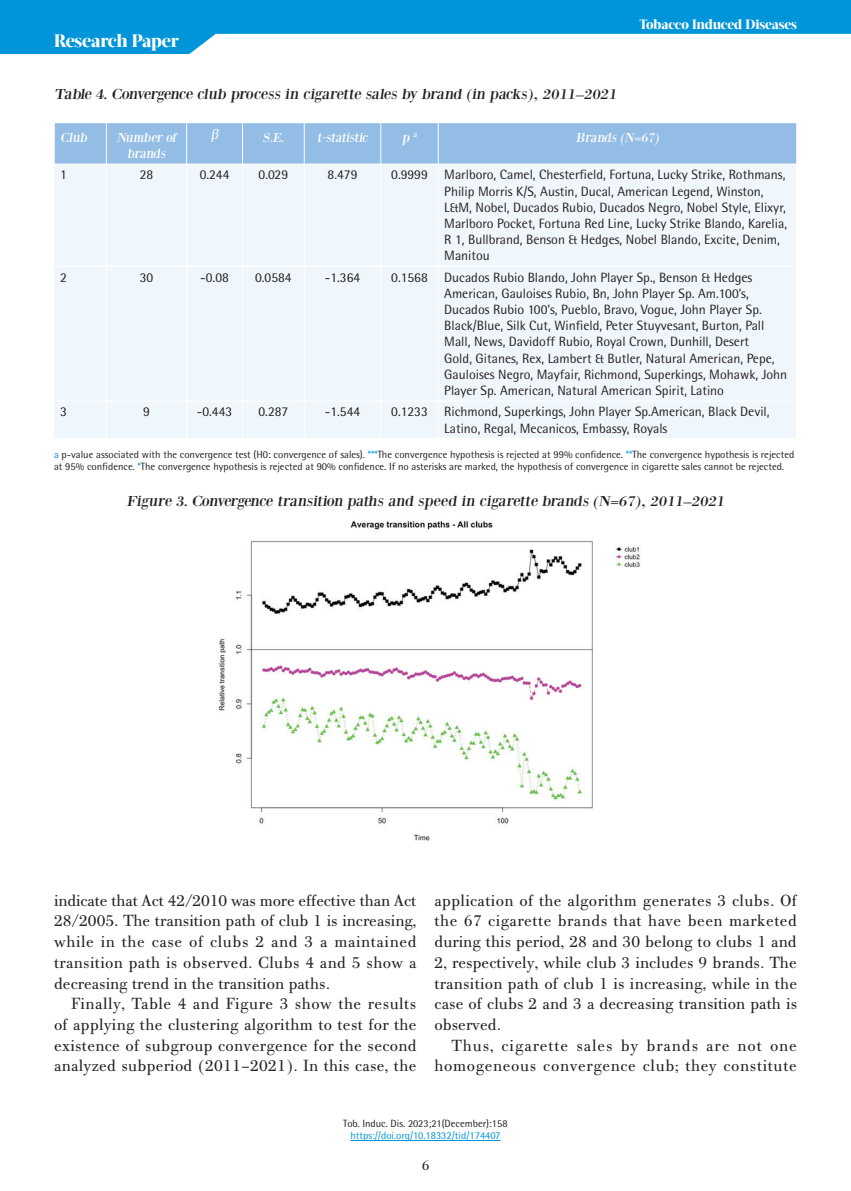
<style>
.page{position:relative;width:851px;height:1191px;background:#fff}
.page>*{position:absolute;margin:0;border:0;box-sizing:border-box;transform-origin:0 0}
.t1{font:800 18px "Acta Display W04";letter-spacing:-.01em;color:#fff}
.t2{font:17.25px/20.7px "PF Bodoni Text";letter-spacing:.015em;color:#231f20;text-align:justify}
.t3{font:17.25px/20.7px "PF Bodoni Text";letter-spacing:.035em;color:#231f20;text-align:right}
.t4{font:15px "Bodoni XT";color:#231f20;scale:1.1 1}
.t5{font:15px "PF Bodoni Text";color:#231f20}
.t6{font:13.5px/16.2px "Rotis Semi Sans Hel";color:#231f20}
.t7{font:13.5px/16.2px "Bodoni XT";color:#fff;text-align:center}
.t8{font:800 13.5px "Acta Display W04";letter-spacing:-.01em;color:#fff}
.t9{font:13.5px "Georgia";color:#fff}
.t10{font:10.5px/12.6px "Rotis Semi Sans Hel";color:#231f20}
.t11{font:10.5px "Rotis Semi Sans Hel";color:#0095d9}
.s1{color:#0095d9}
</style>
<div class="page">
<svg style="left:0;top:0;width:850px;height:54px;fill:#0095d9"></svg>
<hr style="left:350px;top:1140px;width:150px;height:1px;background:#0095d9">
<div style="left:55px;top:123px;width:741px;height:41px;background:#93bde5"></div>
<div style="left:54px;top:165px;width:742px;height:273px;background:#f0f7fc"></div>
<hr style="left:106px;top:123px;width:1px;height:41px;background:#fff">
<hr style="left:186px;top:123px;width:1px;height:41px;background:#fff">
<hr style="left:242px;top:123px;width:1px;height:41px;background:#fff">
<hr style="left:304px;top:123px;width:1px;height:41px;background:#fff">
<hr style="left:380px;top:123px;width:1px;height:41px;background:#fff">
<hr style="left:438px;top:123px;width:1px;height:41px;background:#fff">
<hr style="left:106px;top:164px;width:1px;height:102px;background:#fff">
<hr style="left:186px;top:164px;width:1px;height:102px;background:#fff">
<hr style="left:242px;top:164px;width:1px;height:102px;background:#fff">
<hr style="left:304px;top:164px;width:1px;height:102px;background:#fff">
<hr style="left:380px;top:164px;width:1px;height:102px;background:#fff">
<hr style="left:438px;top:164px;width:1px;height:102px;background:#fff">
<hr style="left:54px;top:266px;width:52px;height:1px;background:#fff">
<hr style="left:106px;top:266px;width:81px;height:1px;background:#fff">
<hr style="left:106px;top:266px;width:1px;height:135px;background:#fff">
<hr style="left:187px;top:266px;width:55px;height:1px;background:#fff">
<hr style="left:186px;top:266px;width:1px;height:135px;background:#fff">
<hr style="left:242px;top:266px;width:62px;height:1px;background:#fff">
<hr style="left:242px;top:266px;width:1px;height:135px;background:#fff">
<hr style="left:304px;top:266px;width:77px;height:1px;background:#fff">
<hr style="left:304px;top:266px;width:1px;height:135px;background:#fff">
<hr style="left:381px;top:266px;width:57px;height:1px;background:#fff">
<hr style="left:380px;top:266px;width:1px;height:135px;background:#fff">
<hr style="left:438px;top:266px;width:358px;height:1px;background:#fff">
<hr style="left:438px;top:266px;width:1px;height:135px;background:#fff">
<hr style="left:54px;top:401px;width:52px;height:1px;background:#fff">
<hr style="left:106px;top:401px;width:81px;height:1px;background:#fff">
<hr style="left:106px;top:401px;width:1px;height:37px;background:#fff">
<hr style="left:187px;top:401px;width:55px;height:1px;background:#fff">
<hr style="left:186px;top:401px;width:1px;height:37px;background:#fff">
<hr style="left:242px;top:401px;width:62px;height:1px;background:#fff">
<hr style="left:242px;top:401px;width:1px;height:37px;background:#fff">
<hr style="left:304px;top:401px;width:77px;height:1px;background:#fff">
<hr style="left:304px;top:401px;width:1px;height:37px;background:#fff">
<hr style="left:381px;top:401px;width:57px;height:1px;background:#fff">
<hr style="left:380px;top:401px;width:1px;height:37px;background:#fff">
<hr style="left:438px;top:401px;width:358px;height:1px;background:#fff">
<hr style="left:438px;top:401px;width:1px;height:37px;background:#fff">
<img style="left:218px;top:520px;width:422px;height:321px">
<h1 class="t1" style="left:54px;top:30px;width:126px">Research Paper</h1>
<p class="t8" style="left:639px;top:17px;width:159px">Tobacco Induced Diseases</p>
<p class="t4" style="left:54px;top:85px;width:515px">Table 4. Convergence club process in cigarette sales by brand (in packs), 2011–2021</p>
<p class="t7" style="left:60px;top:129px;width:31px">Club</p>
<p class="t7" style="left:117px;top:129px;width:61px">Number of brands</p>
<p class="t9" style="left:211px;top:127px;width:12px">β</p>
<p class="t7" style="left:262px;top:129px;width:26px">S.E.</p>
<p class="t7" style="left:317px;top:129px;width:54px">t-statistic</p>
<p class="t7" style="left:402px;top:129px;width:18px">p <sup>a</sup></p>
<p class="t7" style="left:576px;top:129px;width:87px">Brands (N=67)</p>
<p class="t6" style="left:60px;top:167px;width:8px">1</p>
<p class="t6" style="left:140px;top:167px;width:15px">28</p>
<p class="t6" style="left:200px;top:167px;width:31px">0.244</p>
<p class="t6" style="left:258px;top:167px;width:31px">0.029</p>
<p class="t6" style="left:327px;top:167px;width:31px">8.479</p>
<p class="t6" style="left:444px;top:167px;width:344px;text-indent:-53px">0.9999 Marlboro, Camel, Chesterfield, Fortuna, Lucky Strike, Rothmans, Philip Morris K/S, Austin, Ducal, American Legend, Winston, L&amp;M, Nobel, Ducados Rubio, Ducados Negro, Nobel Style, Elixyr, Marlboro Pocket, Fortuna Red Line, Lucky Strike Blando, Karelia, R 1, Bullbrand, Benson &amp; Hedges, Nobel Blando, Excite, Denim, Manitou</p>
<p class="t6" style="left:60px;top:269px;width:8px">2</p>
<p class="t6" style="left:140px;top:269px;width:15px">30</p>
<p class="t6" style="left:200px;top:269px;width:30px">-0.08</p>
<p class="t6" style="left:255px;top:269px;width:38px">0.0584</p>
<p class="t6" style="left:325px;top:269px;width:37px">-1.364</p>
<p class="t6" style="left:444px;top:269px;width:344px;text-indent:-53px">0.1568 Ducados Rubio Blando, John Player Sp., Benson &amp; Hedges American, Gauloises Rubio, Bn, John Player Sp. Am.100’s, Ducados Rubio 100’s, Pueblo, Bravo, Vogue, John Player Sp.<br>Black/Blue, Silk Cut, Winfield, Peter Stuyvesant, Burton, Pall Mall, News, Davidoff Rubio, Royal Crown, Dunhill, Desert<br>Gold, Gitanes, Rex, Lambert &amp; Butler, Natural American, Pepe, Gauloises Negro, Mayfair, Richmond, Superkings, Mohawk, John Player Sp. American, Natural American Spirit, Latino</p>
<p class="t6" style="left:60px;top:403px;width:8px">3</p>
<p class="t6" style="left:143px;top:403px;width:8px">9</p>
<p class="t6" style="left:197px;top:403px;width:37px">-0.443</p>
<p class="t6" style="left:258px;top:403px;width:31px">0.287</p>
<p class="t6" style="left:325px;top:403px;width:37px">-1.544</p>
<p class="t6" style="left:444px;top:403px;width:327px;text-indent:-53px">0.1233 Richmond, Superkings, John Player Sp.American, Black Devil,<br>Latino, Regal, Mecanicos, Embassy, Royals</p>
<p class="t10" style="left:54px;top:448px;width:741px"><span class="s1">a</span> p-value associated with the convergence test (H0: convergence of sales). <span class="s1">***</span>The convergence hypothesis is rejected at 99% confidence. <span class="s1">**</span>The convergence hypothesis is rejected at 95% confidence. <span class="s1">*</span>The convergence hypothesis is rejected at 90% confidence. If no asterisks are marked, the hypothesis of convergence in cigarette sales cannot be rejected.</p>
<p class="t4" style="left:126px;top:492px;width:547px">Figure 3. Convergence transition paths and speed in cigarette brands (N=67), 2011–2021</p>
<p class="t2" style="left:54px;top:890px;width:364px">indicate that Act 42/2010 was more effective than Act 28/2005. The transition path of club 1 is increasing, while in the case of clubs 2 and 3 a maintained transition path is observed. Clubs 4 and 5 show a decreasing trend in the transition paths.</p>
<p class="t2" style="left:54px;top:993px;width:364px;text-indent:17px">Finally, Table 4 and Figure 3 show the results of applying the clustering algorithm to test for the existence of subgroup convergence for the second analyzed subperiod (2011–2021). In this case, the</p>
<p class="t2" style="left:434px;top:890px;width:364px">application of the algorithm generates 3 clubs. Of the 67 cigarette brands that have been marketed during this period, 28 and 30 belong to clubs 1 and 2, respectively, while club 3 includes 9 brands. The transition path of club 1 is increasing, while in the case of clubs 2 and 3 a decreasing transition path is observed.</p>
<p class="t3" style="left:434px;top:1035px;width:364px">Thus, cigarette sales by brands are not one homogeneous convergence club; they constitute</p>
<p class="t10" style="left:343px;top:1116px;width:166px">Tob. Induc. Dis. 2023;21(December):158</p>
<p class="t11" style="left:350px;top:1129px;width:151px">https://doi.org/10.18332/tid/174407</p>
<p class="t5" style="left:421px;top:1156px;width:9px">6</p>
</div>
